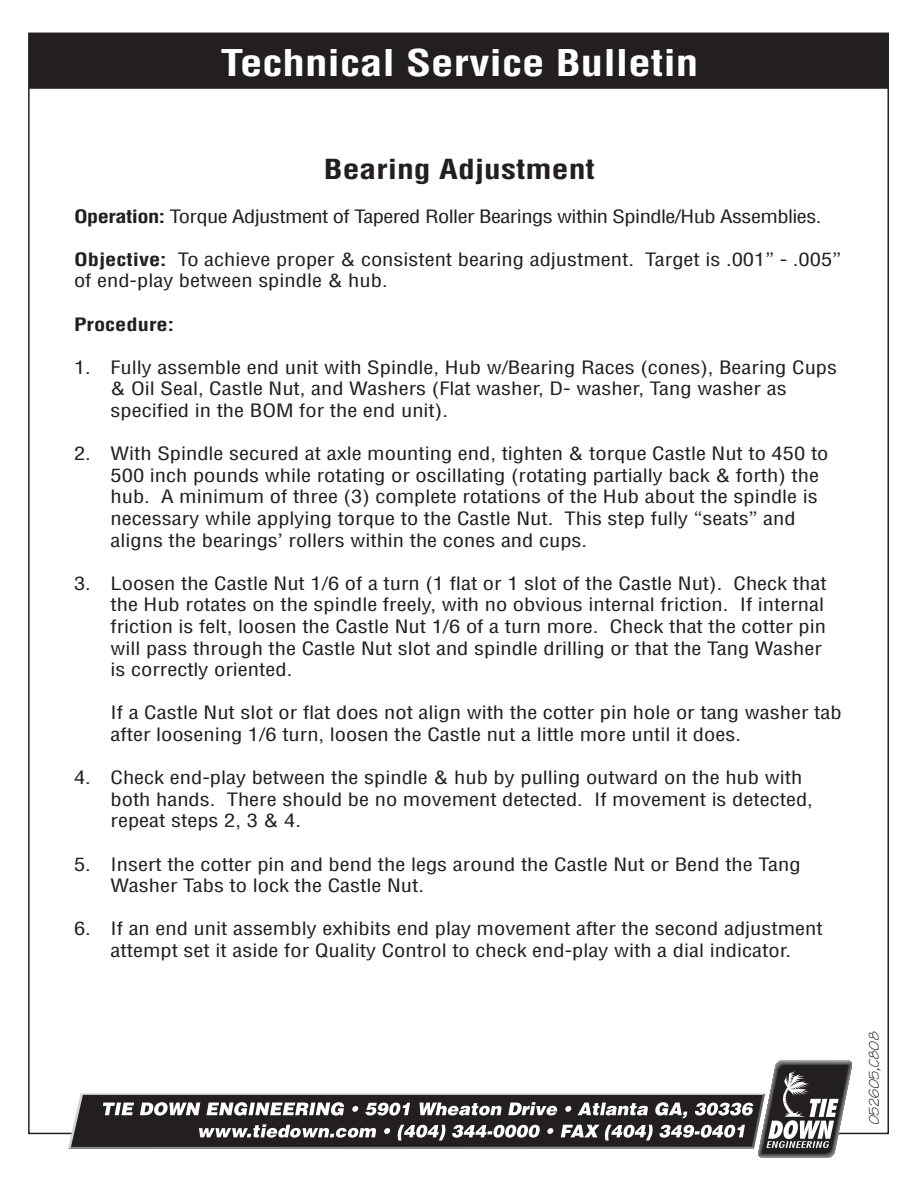
<style>
.page{position:relative;width:918px;height:1188px;background:#fff}
.page>*{position:absolute;margin:0;border:0;box-sizing:border-box;transform-origin:0 0}
.t1{font:700 condensed 36px "Helvetica LT Std";color:#fff;scale:1.25 1}
.t2{font:700 condensed 27px "Helvetica LT Std";color:#231f20;scale:1.25 1}
.t3{font:condensed 18px/21.6px "Helvetica LT Std";color:#231f20;scale:1.25 1}
.t4{font:condensed 18px "Helvetica LT Std";letter-spacing:-.025em;color:#231f20;scale:1.25 1}
.t5{font:700 condensed 18px "Helvetica LT Std";color:#231f20;scale:1.25 1}
.t6{font:italic 15px "Tekton";color:#231f20}
.s1{font-weight:700}
</style>
<div class="page">
<svg style="left:68px;top:1060px;width:785px;height:98px"></svg>
<div style="left:29px;top:33px;width:859px;height:56px;background:#231f20"></div>
<h1 class="t1" style="left:221px;top:40px;width:383px">Technical Service Bulletin</h1>
<h2 class="t2" style="left:324px;top:153px;width:218px">Bearing Adjustment</h2>
<p class="t4" style="left:74px;top:205px;width:599px"><span class="s1">Operation:</span> Torque Adjustment of Tapered Roller Bearings within Spindle/Hub Assemblies.</p>
<p class="t3" style="left:74px;top:248px;width:615px"><span class="s1">Objective:</span> To achieve proper &amp; consistent bearing adjustment. Target is .001” - .005” of end-play between spindle &amp; hub.</p>
<p class="t5" style="left:74px;top:313px;width:81px">Procedure:</p>
<p class="t3" style="left:111px;top:356px;width:583px;text-indent:-37px">1. Fully assemble end unit with Spindle, Hub w/Bearing Races (cones), Bearing Cups &amp; Oil Seal, Castle Nut, and Washers (Flat washer, D- washer, Tang washer as specified in the BOM for the end unit).</p>
<p class="t3" style="left:111px;top:443px;width:576px;text-indent:-37px">2. With Spindle secured at axle mounting end, tighten &amp; torque Castle Nut to 450 to 500 inch pounds while rotating or oscillating (rotating partially back &amp; forth) the hub. A minimum of three (3) complete rotations of the Hub about the spindle is necessary while applying torque to the Castle Nut. This step fully “seats” and aligns the bearings’ rollers within the cones and cups.</p>
<p class="t3" style="left:111px;top:572px;width:574px;text-indent:-37px">3. Loosen the Castle Nut 1/6 of a turn (1 flat or 1 slot of the Castle Nut). Check that the Hub rotates on the spindle freely, with no obvious internal friction. If internal friction is felt, loosen the Castle Nut 1/6 of a turn more. Check that the cotter pin will pass through the Castle Nut slot and spindle drilling or that the Tang Washer is correctly oriented.</p>
<p class="t3" style="left:111px;top:702px;width:586px">If a Castle Nut slot or flat does not align with the cotter pin hole or tang washer tab after loosening 1/6 turn, loosen the Castle nut a little more until it does.</p>
<p class="t3" style="left:111px;top:767px;width:563px;text-indent:-37px">4. Check end-play between the spindle &amp; hub by pulling outward on the hub with both hands. There should be no movement detected. If movement is detected, repeat steps 2, 3 &amp; 4.</p>
<p class="t3" style="left:111px;top:853px;width:554px;text-indent:-37px">5. Insert the cotter pin and bend the legs around the Castle Nut or Bend the Tang<br>Washer Tabs to lock the Castle Nut.</p>
<p class="t3" style="left:74px;top:918px;width:601px;text-align:center">6. If an end unit assembly exhibits end play movement after the second adjustment attempt set it aside for Quality Control to check end-play with a dial indicator.</p>
<p class="t6" style="left:865px;top:1125px;width:95px;rotate:-90deg">052605,C808</p>
</div>
